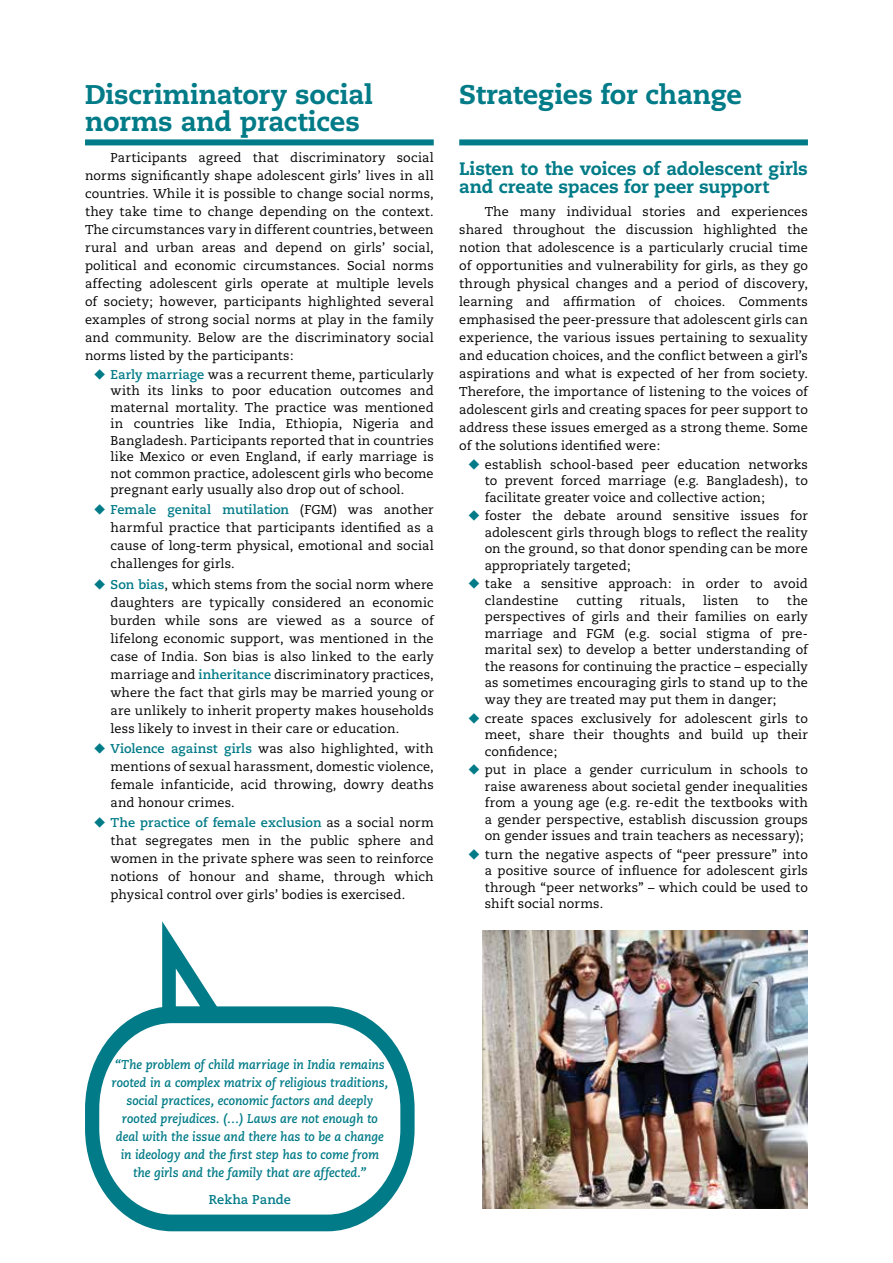
<style>
.page{position:relative;width:893px;height:1263px;background:#fff}
.page>*{position:absolute;margin:0;border:0;box-sizing:border-box;transform-origin:0 0}
.t1{font:800 27px/27px "Caecilia";letter-spacing:-.01em;color:#007b87}
.t2{font:800 18px/18px "Caecilia";letter-spacing:-.005em;color:#007b87}
.t3{font:12.75px/18px "Caecilia";letter-spacing:.01em;color:#000;text-align:justify}
.t4{font:italic 700 12.75px/18px "Caecilia";letter-spacing:-.005em;color:#007b87;text-align:center;scale:.96 1}
.t5{font:700 12.75px "Caecilia";letter-spacing:.005em;color:#007b87}
.s1{font-weight:700;color:#007b87}
</style>
<div class="page">
<div style="left:85px;top:139px;width:349px;height:6px;background:#007b87"></div>
<svg style="left:85px;top:1006px;width:330px;height:225px"></svg>
<svg style="left:162px;top:921px;width:64px;height:100px"></svg>
<div style="left:459px;top:139px;width:349px;height:6px;background:#007b87"></div>
<img style="left:483px;top:931px;width:325px;height:278px">
<h1 class="t1" style="left:85px;top:81px;width:289px">Discriminatory social norms and practices</h1>
<p class="t3" style="left:85px;top:149px;width:350px;text-indent:26px">Participants agreed that discriminatory social norms significantly shape adolescent girls’ lives in all countries. While it is possible to change social norms, they take time to change depending on the context.<br>The circumstances vary in different countries, between rural and urban areas and depend on girls’ social, political and economic circumstances. Social norms affecting adolescent girls operate at multiple levels of society; however, participants highlighted several examples of strong social norms at play in the family and community. Below are the discriminatory social norms listed by the participants:</p>
<p class="t3" style="left:111px;top:366px;width:325px;line-height:16.5px"><span class="s1">Early marriage</span> was a recurrent theme, particularly with its links to poor education outcomes and maternal mortality. The practice was mentioned in countries like India, Ethiopia, Nigeria and Bangladesh. Participants reported that in countries like Mexico or even England, if early marriage is not common practice, adolescent girls who become pregnant early usually also drop out of school.</p>
<p class="t3" style="left:111px;top:501px;width:325px"><span class="s1">Female genital mutilation</span> (FGM) was another harmful practice that participants identified as a cause of long-term physical, emotional and social challenges for girls.</p>
<p class="t3" style="left:111px;top:575px;width:325px"><span class="s1">Son bias</span>, which stems from the social norm where daughters are typically considered an economic burden while sons are viewed as a source of lifelong economic support, was mentioned in the case of India. Son bias is also linked to the early marriage and <span class="s1">inheritance</span> discriminatory practices, where the fact that girls may be married young or are unlikely to inherit property makes households less likely to invest in their care or education.</p>
<p class="t3" style="left:111px;top:739px;width:325px"><span class="s1">Violence against girls</span> was also highlighted, with mentions of sexual harassment, domestic violence, female infanticide, acid throwing, dowry deaths and honour crimes.</p>
<p class="t3" style="left:111px;top:814px;width:325px"><span class="s1">The practice of female exclusion</span> as a social norm that segregates men in the public sphere and women in the private sphere was seen to reinforce notions of honour and shame, through which physical control over girls’ bodies is exercised.</p>
<h1 class="t1" style="left:459px;top:81px;width:284px">Strategies for change</h1>
<h2 class="t2" style="left:459px;top:159px;width:350px">Listen to the voices of adolescent girls and create spaces for peer support</h2>
<p class="t3" style="left:459px;top:203px;width:350px;text-indent:26px">The many individual stories and experiences shared throughout the discussion highlighted the notion that adolescence is a particularly crucial time of opportunities and vulnerability for girls, as they go through physical changes and a period of discovery, learning and affirmation of choices. Comments emphasised the peer-pressure that adolescent girls can experience, the various issues pertaining to sexuality and education choices, and the conflict between a girl’s aspirations and what is expected of her from society.<br>Therefore, the importance of listening to the voices of adolescent girls and creating spaces for peer support to address these issues emerged as a strong theme. Some of the solutions identified were:</p>
<p class="t3" style="left:485px;top:456px;width:325px;line-height:16.5px">establish school-based peer education networks to prevent forced marriage (e.g. Bangladesh), to facilitate greater voice and collective action;</p>
<p class="t3" style="left:485px;top:508px;width:325px;line-height:16.5px">foster the debate around sensitive issues for adolescent girls through blogs to reflect the reality on the ground, so that donor spending can be more appropriately targeted;</p>
<p class="t3" style="left:485px;top:576px;width:325px;line-height:16.5px">take a sensitive approach: in order to avoid clandestine</p>
<p class="t3" style="left:576px;top:592px;width:47px">cutting</p>
<p class="t3" style="left:640px;top:592px;width:47px">rituals,</p>
<p class="t3" style="left:703px;top:592px;width:37px">listen</p>
<p class="t3" style="left:756px;top:592px;width:14px">to</p>
<p class="t3" style="left:485px;top:592px;width:325px;line-height:16.5px;text-indent:302px">the perspectives of girls and their families on early marriage and FGM (e.g. social stigma of pre&shy;marital sex) to develop a better understanding of the reasons for continuing the practice – especially as sometimes encouraging girls to stand up to the way they are treated may put them in danger;</p>
<p class="t3" style="left:485px;top:710px;width:325px;line-height:16.5px">create spaces exclusively for adolescent girls to meet, share their thoughts and build up their confidence;</p>
<p class="t3" style="left:485px;top:762px;width:325px;line-height:16.5px">put in place a gender curriculum in schools to raise awareness about societal gender inequalities from a young age (e.g. re-edit the textbooks with a gender perspective, establish discussion groups on gender issues and train teachers as necessary);</p>
<p class="t3" style="left:485px;top:846px;width:325px;line-height:16.5px">turn the negative aspects of “peer pressure” into a positive source of influence for adolescent girls through “peer networks” – which could be used to shift social norms.</p>
<p class="t4" style="left:112px;top:1056px;width:290px">“The problem of child marriage in India remains rooted in a complex matrix of religious traditions, social practices, economic factors and deeply rooted prejudices. (…) Laws are not enough to deal with the issue and there has to be a change in ideology and the first step has to come from the girls and the family that are affected.”</p>
<p class="t5" style="left:209px;top:1191px;width:84px">Rekha Pande</p>
</div>
